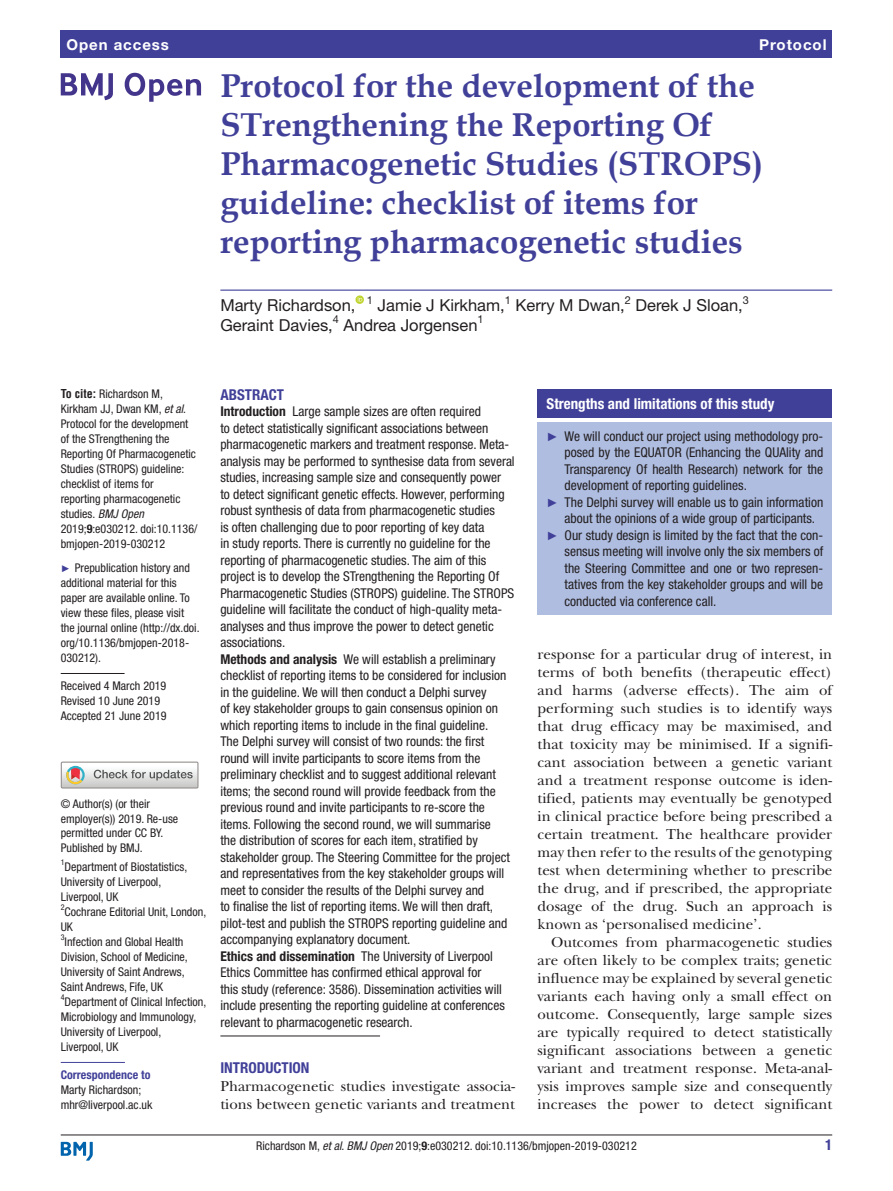
<style>
.page{position:relative;width:893px;height:1191px;background:#fff}
.page>*{position:absolute;margin:0;border:0;box-sizing:border-box;transform-origin:0 0}
.t1{font:700 33px/39px "Book Antiqua";color:#414099}
.t2{font:16.5px "Helvetica Neue LT Std";color:#231f20}
.t3{font:15px/18px "New Baskerville";color:#231f20;text-align:justify}
.t4{font:700 condensed 15px "Helvetica Neue LT Std";color:#fff}
.t5{font:700 condensed 15px "Helvetica Neue LT Std";color:#414099}
.t6{font:700 15px "Helvetica Neue LT Std";letter-spacing:.065em;color:#fff}
.t7{font:condensed 13.5px/16.5px "Helvetica Neue LT Std";color:#231f20}
.t8{font:condensed 12px/15px "Helvetica Neue LT Std";color:#231f20}
.t9{font:700 condensed 12px "Helvetica Neue LT Std";color:#414099}
.t10{font:10.95px "Helvetica Neue LT Std";color:#231f20}
.t11{font:condensed 7.95px "Helvetica Neue LT Std";color:#231f20}
.s1{font-family:"Helvetica LT Std";font-weight:700}
.s2{font-style:italic}
.s3{font-weight:700}
.s4{font-family:"Arial";font-stretch:normal;font-size:9.75px;color:#414099}
.s5{font-family:"Arial";font-stretch:normal;font-size:12px;color:#414099}
</style>
<div class="page">
<hr style="left:61px;top:1134px;width:771px;height:1px;background:#231f20">
<svg style="left:61px;top:1141px;width:32px;height:19px"></svg>
<div style="left:61px;top:31px;width:771px;height:27px;background:#414099"></div>
<hr style="left:220px;top:289px;width:612px;height:2px;background:#414099">
<svg style="left:355px;top:295px;width:9px;height:9px"></svg>
<hr style="left:61px;top:673px;width:64px;height:1px;background:#231f20">
<hr style="left:61px;top:1062px;width:64px;height:1px;background:#414099">
<svg style="left:61px;top:73px;width:52px;height:27px"></svg>
<svg style="left:125px;top:73px;width:76px;height:29px"></svg>
<div style="left:61px;top:761px;width:138px;height:27px;border:1px solid #969090"></div>
<svg style="left:61px;top:762px;width:137px;height:26px"></svg>
<hr style="left:220px;top:1035px;width:160px;height:1px;background:#231f20">
<div style="left:538px;top:389px;width:294px;height:29px;background:#414099"></div>
<div style="left:538px;top:422px;width:294px;height:192px;background:#afbde1"></div>
<p class="t6" style="left:66px;top:35px;width:104px">Open access</p>
<p class="t6" style="left:759px;top:35px;width:69px">Protocol</p>
<h1 class="t1" style="left:220px;top:66px;width:544px">Protocol for the development of the STrengthening the Reporting Of Pharmacogenetic Studies (STROPS) guideline: checklist of items for reporting pharmacogenetic studies</h1>
<p class="t2" style="left:220px;top:296px;width:137px">Marty Richardson,</p>
<p class="t10" style="left:367px;top:293px;width:8px">1</p>
<p class="t2" style="left:378px;top:296px;width:129px">Jamie J Kirkham,</p>
<p class="t10" style="left:505px;top:293px;width:8px">1</p>
<p class="t2" style="left:515px;top:296px;width:111px">Kerry M Dwan,</p>
<p class="t10" style="left:625px;top:293px;width:8px">2</p>
<p class="t2" style="left:636px;top:296px;width:109px">Derek J Sloan,</p>
<p class="t10" style="left:743px;top:293px;width:8px">3</p>
<p class="t2" style="left:220px;top:315px;width:114px">Geraint Davies,</p>
<p class="t10" style="left:333px;top:313px;width:8px">4</p>
<p class="t2" style="left:343px;top:315px;width:136px">Andrea Jorgensen</p>
<p class="t10" style="left:478px;top:313px;width:8px">1</p>
<p class="t8" style="left:61px;top:386px;width:138px"><span class="s1">To cite:</span> Richardson M,<br>Kirkham JJ, Dwan KM, <span class="s2">et al</span>.<br>Protocol for the development of the STrengthening the<br>Reporting Of Pharmacogenetic<br>Studies (STROPS) guideline: checklist of items for<br>reporting pharmacogenetic studies. <span class="s2">BMJ Open<br></span>2019;<span class="s3">9</span>:e030212. doi:10.1136/ bmjopen-2019-030212</p>
<p class="t8" style="left:61px;top:560px;width:140px"><span class="s4">►</span> Prepublication history and additional material for this paper are available online. To view these files, please visit the journal online (http://dx.doi. org/10.1136/bmjopen-2018-<br>030212).</p>
<p class="t8" style="left:61px;top:678px;width:107px">Received 4 March 2019<br>Revised 10 June 2019<br>Accepted 21 June 2019</p>
<p class="t8" style="left:61px;top:797px;width:119px;line-height:14.4px">© Author(s) (or their employer(s)) 2019. Re-use permitted under CC BY.<br>Published by BMJ.</p>
<p class="t11" style="left:61px;top:858px;width:5px">1</p>
<p class="t8" style="left:61px;top:859px;width:128px;text-indent:4px">Department of Biostatistics,<br>University of Liverpool,<br>Liverpool, UK</p>
<p class="t11" style="left:61px;top:903px;width:5px">2</p>
<p class="t8" style="left:61px;top:904px;width:147px;text-indent:4px">Cochrane Editorial Unit, London,<br>UK</p>
<p class="t11" style="left:61px;top:933px;width:5px">3</p>
<p class="t8" style="left:61px;top:934px;width:147px;text-indent:4px">Infection and Global Health<br>Division, School of Medicine,<br>University of Saint Andrews,<br>Saint Andrews, Fife, UK<br><sup>4</sup>Department of Clinical Infection,<br>Microbiology and Immunology,<br>University of Liverpool,<br>Liverpool, UK</p>
<p class="t9" style="left:61px;top:1067px;width:91px">Correspondence to</p>
<p class="t8" style="left:61px;top:1082px;width:93px">Marty Richardson; mhr@liverpool.ac.uk</p>
<p class="t5" style="left:220px;top:385px;width:65px">Abstract</p>
<p class="t7" style="left:220px;top:403px;width:296px"><span class="s3">Introduction</span> Large sample sizes are often required<br>to detect statistically significant associations between pharmacogenetic markers and treatment response. Meta&shy;analysis may be performed to synthesise data from several studies, increasing sample size and consequently power<br>to detect significant genetic effects. However, performing robust synthesis of data from pharmacogenetic studies<br>is often challenging due to poor reporting of key data<br>in study reports. There is currently no guideline for the reporting of pharmacogenetic studies. The aim of this project is to develop the STrengthening the Reporting Of Pharmacogenetic Studies (STROPS) guideline. The STROPS guideline will facilitate the conduct of high-quality meta&shy;analyses and thus improve the power to detect genetic associations.<br><span class="s3">Methods and analysis</span> We will establish a preliminary checklist of reporting items to be considered for inclusion in the guideline. We will then conduct a Delphi survey<br>of key stakeholder groups to gain consensus opinion on which reporting items to include in the final guideline.<br>The Delphi survey will consist of two rounds: the first round will invite participants to score items from the preliminary checklist and to suggest additional relevant items; the second round will provide feedback from the previous round and invite participants to re-score the items. Following the second round, we will summarise<br>the distribution of scores for each item, stratified by stakeholder group. The Steering Committee for the project and representatives from the key stakeholder groups will meet to consider the results of the Delphi survey and<br>to finalise the list of reporting items. We will then draft, pilot-test and publish the STROPS reporting guideline and accompanying explanatory document.<br><span class="s3">Ethics and dissemination</span> The University of Liverpool Ethics Committee has confirmed ethical approval for<br>this study (reference: 3586). Dissemination activities will include presenting the reporting guideline at conferences relevant to pharmacogenetic research.</p>
<p class="t5" style="left:220px;top:1059px;width:91px">Introduction</p>
<p class="t3" style="left:220px;top:1077px;width:296px">Pharmacogenetic studies investigate associa&shy;tions between genetic variants and treatment</p>
<p class="t4" style="left:547px;top:394px;width:229px">Strengths and limitations of this study</p>
<p class="t7" style="left:547px;top:427px;width:278px"><span class="s5">►</span> We will conduct our project using methodology pro-</p>
<p class="t7" style="left:565px;top:444px;width:260px">posed by the EQUATOR (Enhancing the QUAlity and</p>
<p class="t7" style="left:565px;top:460px;width:260px">Transparency Of health Research) network for the</p>
<p class="t7" style="left:565px;top:477px;width:184px">development of reporting guidelines.</p>
<p class="t7" style="left:547px;top:493px;width:278px"><span class="s5">►</span> The Delphi survey will enable us to gain information</p>
<p class="t7" style="left:565px;top:510px;width:252px">about the opinions of a wide group of participants.</p>
<p class="t7" style="left:547px;top:526px;width:278px"><span class="s5">►</span> Our study design is limited by the fact that the con-</p>
<p class="t7" style="left:565px;top:543px;width:260px">sensus meeting will involve only the six members of</p>
<p class="t7" style="left:565px;top:559px;width:260px">the Steering Committee and one or two represen-</p>
<p class="t7" style="left:565px;top:576px;width:260px">tatives from the key stakeholder groups and will be</p>
<p class="t7" style="left:565px;top:592px;width:153px">conducted via conference call.</p>
<p class="t3" style="left:538px;top:645px;width:296px">response for a particular drug of interest, in terms of both benefits (therapeutic effect) and harms (adverse effects). The aim of performing such studies is to identify ways that drug efficacy may be maximised, and that toxicity may be minimised. If a signifi&shy;cant association between a genetic variant and a treatment response outcome is iden&shy;tified, patients may eventually be genotyped in clinical practice before being prescribed a certain treatment. The healthcare provider may then refer to the results of the genotyping test when determining whether to prescribe the drug, and if prescribed, the appropriate dosage of the drug. Such an approach is known as ‘personalised medicine’.</p>
<p class="t3" style="left:538px;top:933px;width:296px;text-indent:14px">Outcomes from pharmacogenetic studies are often likely to be complex traits; genetic influence may be explained by several genetic variants each having only a small effect on outcome. Consequently, large sample sizes are typically required to detect statistically significant associations between a genetic variant and treatment response. Meta-anal&shy;ysis improves sample size and consequently increases the power to detect significant</p>
<p class="t8" style="left:256px;top:1137px;width:382px">Richardson M, <span class="s2">et al</span>. <span class="s2">BMJ Open</span> 2019;<span class="s3">9</span>:e030212. doi:10.1136/bmjopen-2019-030212</p>
<p class="t5" style="left:825px;top:1135px;width:9px">1</p>
</div>
